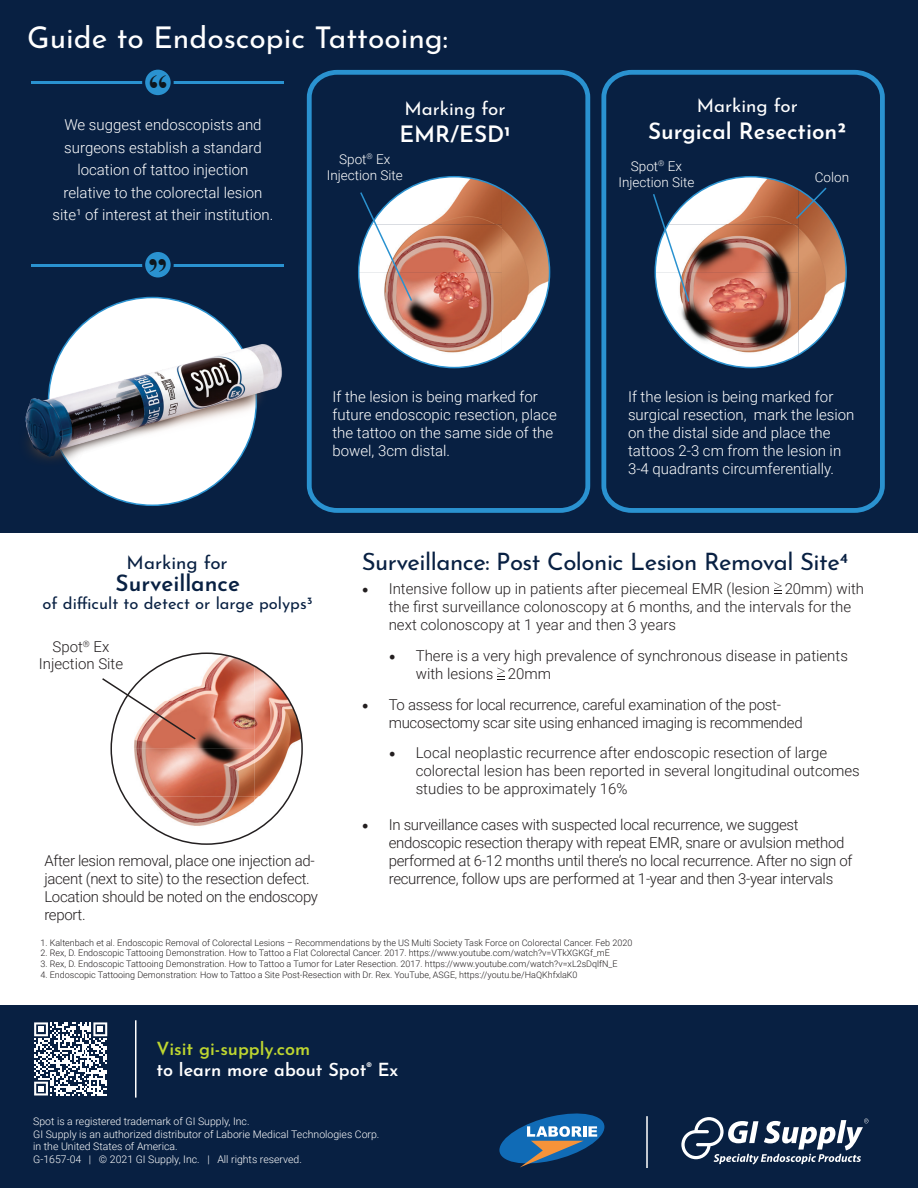
<style>
.page{position:relative;width:918px;height:1188px;background:#fff}
.page>*{position:absolute;margin:0;border:0;box-sizing:border-box;transform-origin:0 0}
.t1{font:700 39px "Times New Roman";color:#0d171f}
.t2{font:30px "Josefin Sans";color:#fff}
.t3{font:24px "Josefin Sans";letter-spacing:-.02em;color:#082042}
.t4{font:600 22.5px "Josefin Sans";color:#fff}
.t5{font:600 22.5px "Josefin Sans";color:#082042}
.t6{font:18.75px "Josefin Sans";color:#fff}
.t7{font:18.75px "Josefin Sans";color:#082042}
.t8{font:600 18px/21.6px "Josefin Sans";color:#fff}
.t9{font:16.5px "Josefin Sans";color:#082042}
.t10{font:300 15px/18px "Roboto";letter-spacing:-.02em;color:#231f20}
.t11{font:300 15px/18px "Roboto";color:#231f20}
.t12{font:300 15px/18px "Roboto";color:#fff}
.t13{font:300 13.5px/16.5px "Roboto";color:#fff;text-align:center}
.t14{font:300 10.5px/12.6px "Roboto";color:#fff}
.t15{font:300 9px "Roboto";color:#231f20}
.s1{font-family:"Minion Pro";font-weight:400;font-size:18px}
.s2{color:#bed630}
</style>
<div class="page">
<div style="left:0;top:0;width:918px;height:532px;background:#082042"></div>
<svg style="left:306px;top:69px;width:285px;height:444px"></svg>
<svg style="left:601px;top:69px;width:284px;height:444px"></svg>
<div style="left:49px;top:298px;width:207px;height:207px;background:#fff;border-radius:50%"></div>
<img style="left:25px;top:337px;width:282px;height:142px">
<hr style="left:32px;top:81px;width:252px;height:2px;background:#2a92d0">
<div style="left:144px;top:68px;width:28px;height:29px;background:#2a92d0;border-radius:50%"></div>
<div style="left:142px;top:67px;width:32px;height:31px;border:3px solid #082042;border-radius:50%"></div>
<hr style="left:32px;top:264px;width:252px;height:2px;background:#2a92d0">
<div style="left:144px;top:250px;width:28px;height:29px;background:#2a92d0;border-radius:50%"></div>
<div style="left:142px;top:249px;width:32px;height:32px;border:3px solid #082042;border-radius:50%"></div>
<img style="left:653px;top:176px;width:194px;height:192px">
<svg style="left:358px;top:176px;width:192px;height:192px"></svg>
<div style="left:0;top:1005px;width:918px;height:183px;background:#082042"></div>
<svg style="left:681px;top:1117px;width:187px;height:47px"></svg>
<svg style="left:499px;top:1113px;width:105px;height:55px"></svg>
<hr style="left:646px;top:1116px;width:2px;height:52px;background:#fff">
<svg style="left:34px;top:1022px;width:73px;height:74px"></svg>
<hr style="left:135px;top:1020px;width:1px;height:78px;background:#fff">
<svg style="left:102px;top:652px;width:201px;height:193px"></svg>
<svg style="left:774px;top:582px;width:8px;height:12px"></svg>
<svg style="left:497px;top:668px;width:8px;height:12px"></svg>
<h2 class="t2" style="left:27px;top:13px;width:423px">Guide to Endoscopic Tattooing:</h2>
<h1 class="t1" style="left:148px;top:61px;width:21px">“</h1>
<h3 class="t12" style="left:53px;top:113px;width:222px;line-height:22.5px;text-align:center">We suggest endoscopists and surgeons establish a standard location of tattoo injection relative to the colorectal lesion site¹ of interest at their institution.</h3>
<h1 class="t1" style="left:167px;top:286px;width:21px;rotate:-180deg">“</h1>
<h3 class="t6" style="left:404px;top:92px;width:103px">Marking for</h3>
<h3 class="t4" style="left:399px;top:115px;width:113px">EMR/ESD1</h3>
<h3 class="t13" style="left:327px;top:150px;width:77px">Spot<sup>®</sup> Ex<br>Injection Site</h3>
<h3 class="t6" style="left:697px;top:90px;width:103px">Marking for</h3>
<h3 class="t4" style="left:648px;top:112px;width:200px">Surgical Resection2</h3>
<h3 class="t13" style="left:619px;top:157px;width:77px">Spot<sup>®</sup> Ex<br>Injection Site</h3>
<h3 class="t13" style="left:815px;top:169px;width:36px">Colon</h3>
<h3 class="t12" style="left:332px;top:387px;width:226px">If the lesion is being marked for future endoscopic resection, place the tattoo on the same side of the bowel, 3cm distal.</h3>
<h3 class="t12" style="left:628px;top:387px;width:228px">If the lesion is being marked for surgical resection, mark the lesion on the distal side and place the tattoos 2-3 cm from the lesion in 3-4 quadrants circumferentially.</h3>
<h3 class="t7" style="left:127px;top:547px;width:103px">Marking for</h3>
<h3 class="t5" style="left:116px;top:564px;width:126px">Surveillance</h3>
<h3 class="t9" style="left:42px;top:590px;width:272px">of difficult to detect or large polyps3</h3>
<h3 class="t11" style="left:39px;top:638px;width:86px;line-height:16.5px;text-align:center">Spot<sup>®</sup> Ex<br>Injection Site</h3>
<h3 class="t10" style="left:44px;top:851px;width:275px">After lesion removal, place one injection ad&shy;jacent (next to site) to the resection defect.<br>Location should be noted on the endoscopy report.</h3>
<h3 class="t3" style="left:362px;top:541px;width:488px">Surveillance: Post Colonic Lesion Removal Site⁴</h3>
<h3 class="t11" style="left:389px;top:580px;width:477px;text-indent:-27px"><span class="s1">•</span> Intensive follow up in patients after piecemeal EMR (lesion 20mm) with the first surveillance colonoscopy at 6 months, and the intervals for the next colonoscopy at 1 year and then 3 years</h3>
<h3 class="t11" style="left:416px;top:646px;width:434px;text-indent:-27px"><span class="s1">•</span> There is a very high prevalence of synchronous disease in patients with lesions 20mm</h3>
<h3 class="t10" style="left:389px;top:695px;width:415px;text-indent:-27px"><span class="s1">•</span> To assess for local recurrence, careful examination of the post&shy;mucosectomy scar site using enhanced imaging is recommended</h3>
<h3 class="t11" style="left:416px;top:743px;width:446px;text-indent:-27px"><span class="s1">•</span> Local neoplastic recurrence after endoscopic resection of large colorectal lesion has been reported in several longitudinal outcomes studies to be approximately 16%</h3>
<p class="t10" style="left:389px;top:815px;width:465px;text-indent:-27px"><span class="s1">•</span> In surveillance cases with suspected local recurrence, we suggest endoscopic resection therapy with repeat EMR, snare or avulsion method performed at 6-12 months until there’s no local recurrence. After no sign of recurrence, follow ups are performed at 1-year and then 3-year intervals</p>
<p class="t15" style="left:40px;top:936px;width:593px">1. Kaltenbach et al. Endoscopic Removal of Colorectal Lesions – Recommendations by the US Multi Society Task Force on Colorectal Cancer. Feb 2020</p>
<p class="t15" style="left:40px;top:947px;width:571px">2. Rex, D. Endoscopic Tattooing Demonstration. How to Tattoo a Flat Colorectal Cancer. 2017. https://www.youtube.com/watch?v=VTkXGKGf_mE</p>
<p class="t15" style="left:40px;top:958px;width:579px">3. Rex, D. Endoscopic Tattooing Demonstration. How to Tattoo a Tumor for Later Resection. 2017. https://www.youtube.com/watch?v=xL2sDqlfN_E</p>
<p class="t15" style="left:40px;top:968px;width:539px">4. Endoscopic Tattooing Demonstration: How to Tattoo a Site Post-Resection with Dr. Rex. YouTube, ASGE, https://youtu.be/HaQKhfxlaK0</p>
<h3 class="t8" style="left:156px;top:1035px;width:243px"><span class="s2">Visit gi-supply.com<br></span>to learn more about Spot<sup>®</sup> Ex</h3>
<p class="t14" style="left:33px;top:1115px;width:348px">Spot is a registered trademark of GI Supply, Inc.<br>GI Supply is an authorized distributor of Laborie Medical Technologies Corp. in the United States of America.<br>G-1657-04 | © 2021 GI Supply, Inc. | All rights reserved.</p>
</div>
